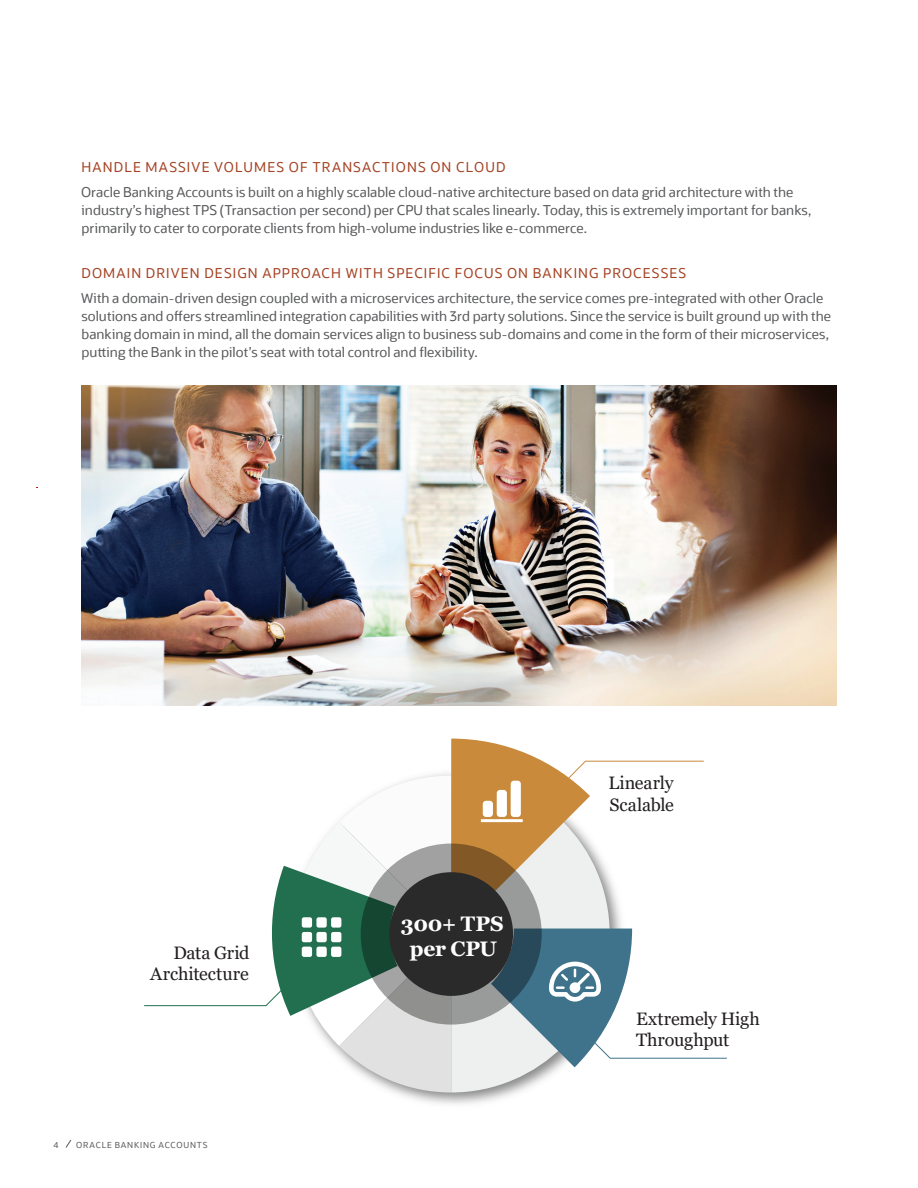
<style>
.page{position:relative;width:918px;height:1188px;background:#fff}
.page>*{position:absolute;margin:0;border:0;box-sizing:border-box;transform-origin:0 0}
.t1{font:700 21px "Georgia";letter-spacing:-.01em;color:#fff}
.t2{font:18px/21.6px "Georgia";letter-spacing:-.01em;color:#231f20}
.t3{font:13.5px/18px "Oracle Sans";letter-spacing:.005em;color:#57585a}
.t4{font:13.5px "Oracle Sans";letter-spacing:.085em;color:#a54223}
.t5{font:8.25px "Oracle Sans";letter-spacing:.095em;color:#57585a}
</style>
<div class="page">
<svg style="left:144px;top:739px;width:583px;height:354px"></svg>
<img style="left:81px;top:386px;width:756px;height:320px">
<svg style="left:65px;top:1140px;width:7px;height:8px"></svg>
<p class="t4" style="left:81px;top:159px;width:426px">HANDLE MASSIVE VOLUMES OF TRANSACTIONS ON CLOUD</p>
<p class="t3" style="left:81px;top:183px;width:714px">Oracle Banking Accounts is built on a highly scalable cloud-native architecture based on data grid architecture with the</p>
<p class="t3" style="left:82px;top:201px;width:731px">industry’s highest TPS (Transaction per second) per CPU that scales linearly. Today, this is extremely important for banks,</p>
<p class="t3" style="left:81px;top:219px;width:507px">primarily to cater to corporate clients from high-volume industries like e-commerce.</p>
<p class="t4" style="left:81px;top:265px;width:606px">DOMAIN DRIVEN DESIGN APPROACH WITH SPECIFIC FOCUS ON BANKING PROCESSES</p>
<p class="t3" style="left:81px;top:289px;width:751px">With a domain-driven design coupled with a microservices architecture, the service comes pre-integrated with other Oracle solutions and offers streamlined integration capabilities with 3rd party solutions. Since the service is built ground up with the banking domain in mind, all the domain services align to business sub-domains and come in the form of their microservices, putting the Bank in the pilot’s seat with total control and flexibility.</p>
<p class="t1" style="left:401px;top:910px;width:104px">300+ TPS</p>
<p class="t2" style="left:173px;top:942px;width:78px">Data Grid</p>
<p class="t1" style="left:410px;top:935px;width:89px">per CPU</p>
<p class="t2" style="left:150px;top:964px;width:100px">Architecture</p>
<p class="t5" style="left:53px;top:1140px;width:6px">4</p>
<p class="t5" style="left:76px;top:1140px;width:133px">ORACLE BANKING ACCOUNTS</p>
<p class="t2" style="left:608px;top:772px;width:67px">Linearly<br>Scalable</p>
<p class="t2" style="left:636px;top:1008px;width:125px">Extremely High<br>Throughput</p>
</div>
